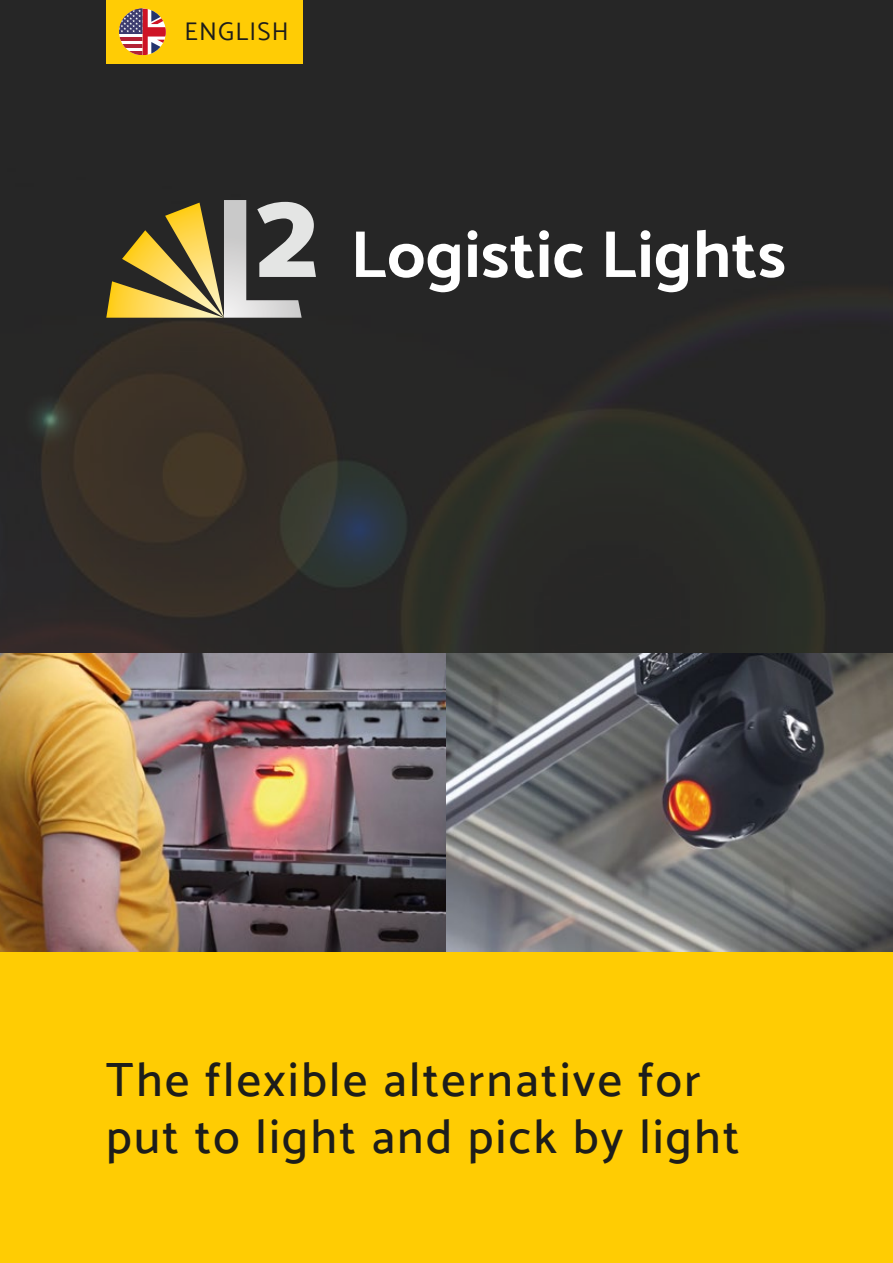
<style>
.page{position:relative;width:893px;height:1263px;background:#fff}
.page>*{position:absolute;margin:0;border:0;box-sizing:border-box;transform-origin:0 0}
.t1{font:700 66.75px "Catamaran";letter-spacing:.01em;color:#fff}
.t2{font:500 48px/57.6px "Catamaran";letter-spacing:.05em;color:#1d1d1b}
.t3{font:25.5px "Catamaran";letter-spacing:.05em;color:#1d1d1b}
</style>
<div class="page">
<div style="left:0;top:951px;width:893px;height:312px;background:#ffcc03"></div>
<img style="left:0;top:0;width:893px;height:654px">
<svg style="left:106px;top:200px;width:210px;height:118px;background:#8c8362"></svg>
<img style="left:1px;top:654px;width:892px;height:297px">
<div style="left:106px;top:0;width:196px;height:64px;background:#ffcc05"></div>
<svg style="left:119px;top:9px;width:47px;height:46px"></svg>
<img style="left:0;top:654px;width:1px;height:297px">
<p class="t3" style="left:184px;top:16px;width:106px">ENGLISH</p>
<h1 class="t1" style="left:350px;top:215px;width:437px">Logistic Lights</h1>
<p class="t2" style="left:106px;top:1050px;width:635px">The flexible alternative for put to light and pick by light</p>
</div>
